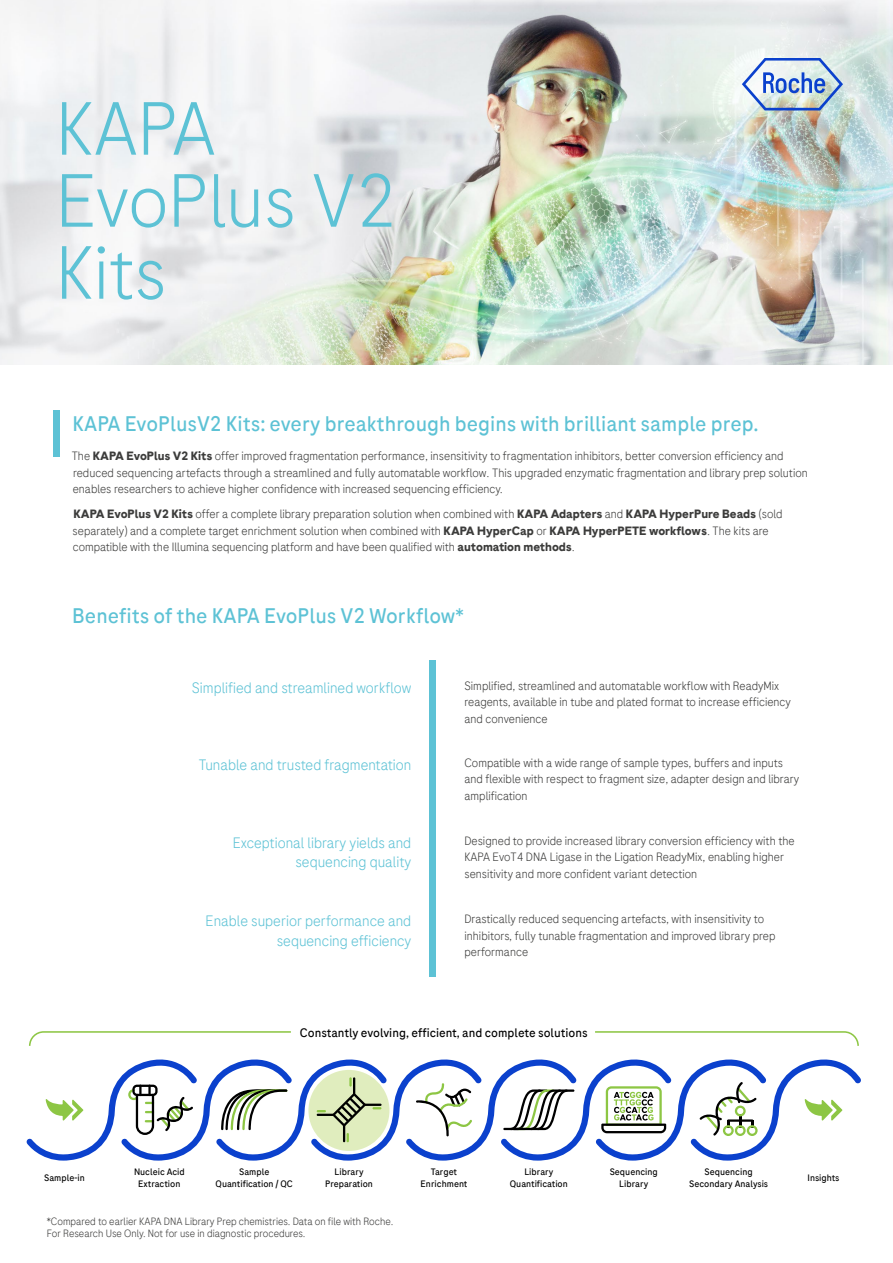
<style>
.page{position:relative;width:893px;height:1263px;background:#fff}
.page>*{position:absolute;margin:0;border:0;box-sizing:border-box;transform-origin:0 0}
.t1{font:300 75px/72px "Roche Sans";color:#5dc2d5}
.t2{font:21px "Roche Sans";color:#5dc2d5}
.t3{font:300 15px/19.5px "Roche Sans";color:#5dc2d5;text-align:right}
.t4{font:12.3px "Roche Sans";color:#000}
.t5{font:300 12px/16.5px "Roche Sans";color:#3c3c3b}
.t6{font:300 10.5px/12px "Roche Sans";color:#3c3c3b}
.t7{font:9.3px/11.6px "Roche Sans";color:#000;text-align:center}
.s1{font-weight:700}
</style>
<div class="page">
<img style="left:0;top:0;width:893px;height:364px">
<svg style="left:742px;top:58px;width:101px;height:52px"></svg>
<div style="left:429px;top:660px;width:6px;height:317px;background:#5dc2d5"></div>
<svg style="left:29px;top:1031px;width:262px;height:15px"></svg>
<svg style="left:595px;top:1031px;width:264px;height:15px"></svg>
<svg style="left:26px;top:1059px;width:835px;height:101px"></svg>
<div style="left:53px;top:410px;width:7px;height:47px;background:#5dc2d5"></div>
<h1 class="t1" style="left:56px;top:91px;width:343px">KAPA<br>EvoPlus V2<br>Kits</h1>
<h2 class="t2" style="left:73px;top:411px;width:688px">KAPA EvoPlusV2 Kits: every breakthrough begins with brilliant sample prep.</h2>
<p class="t5" style="left:72px;top:448px;width:737px">The <span class="s1">KAPA EvoPlus V2 Kits</span> offer improved fragmentation performance, insensitivity to fragmentation inhibitors, better conversion efficiency and reduced sequencing artefacts through a streamlined and fully automatable workflow. This upgraded enzymatic fragmentation and library prep solution enables researchers to achieve higher confidence with increased sequencing efficiency.</p>
<p class="t5" style="left:73px;top:506px;width:711px"><span class="s1">KAPA EvoPlus V2 Kits</span> offer a complete library preparation solution when combined with <span class="s1">KAPA Adapters</span> and <span class="s1">KAPA HyperPure Beads</span> (sold separately) and a complete target enrichment solution when combined with <span class="s1">KAPA HyperCap</span> or <span class="s1">KAPA HyperPETE workflows</span>. The kits are compatible with the Illumina sequencing platform and have been qualified with <span class="s1">automation methods</span>.</p>
<h2 class="t2" style="left:72px;top:602px;width:393px">Benefits of the KAPA EvoPlus V2 Workflow*</h2>
<p class="t3" style="left:192px;top:678px;width:221px">Simplified and streamlined workflow</p>
<p class="t5" style="left:464px;top:677px;width:328px">Simplified, streamlined and automatable workflow with ReadyMix reagents, available in tube and plated format to increase efficiency and convenience</p>
<p class="t3" style="left:199px;top:754px;width:214px">Tunable and trusted fragmentation</p>
<p class="t5" style="left:464px;top:754px;width:336px">Compatible with a wide range of sample types, buffers and inputs and flexible with respect to fragment size, adapter design and library amplification</p>
<p class="t3" style="left:233px;top:832px;width:180px">Exceptional library yields and sequencing quality</p>
<p class="t5" style="left:464px;top:832px;width:332px">Designed to provide increased library conversion efficiency with the<br>KAPA EvoT4 DNA Ligase in the Ligation ReadyMix, enabling higher sensitivity and more confident variant detection</p>
<p class="t3" style="left:206px;top:911px;width:207px">Enable superior performance and sequencing efficiency</p>
<p class="t5" style="left:464px;top:911px;width:312px">Drastically reduced sequencing artefacts, with insensitivity to inhibitors, fully tunable fragmentation and improved library prep performance</p>
<p class="t4" style="left:300px;top:1025px;width:289px">Constantly evolving, efficient, and complete solutions</p>
<p class="t7" style="left:216px;top:1166px;width:79px">Sample<br>Quantification / QC</p>
<p class="t7" style="left:510px;top:1166px;width:60px">Library<br>Quantification</p>
<p class="t7" style="left:689px;top:1166px;width:81px">Sequencing<br>Secondary Analysis</p>
<p class="t7" style="left:807px;top:1172px;width:33px">Insights</p>
<p class="t7" style="left:610px;top:1166px;width:50px">Sequencing<br>Library</p>
<p class="t7" style="left:44px;top:1172px;width:42px">Sample-in</p>
<p class="t7" style="left:325px;top:1166px;width:49px">Library<br>Preparation</p>
<p class="t7" style="left:134px;top:1166px;width:52px">Nucleic Acid<br>Extraction</p>
<p class="t7" style="left:421px;top:1166px;width:48px">Target<br>Enrichment</p>
<p class="t6" style="left:47px;top:1215px;width:348px">*Compared to earlier KAPA DNA Library Prep chemistries. Data on file with Roche.<br>For Research Use Only. Not for use in diagnostic procedures.</p>
</div>
